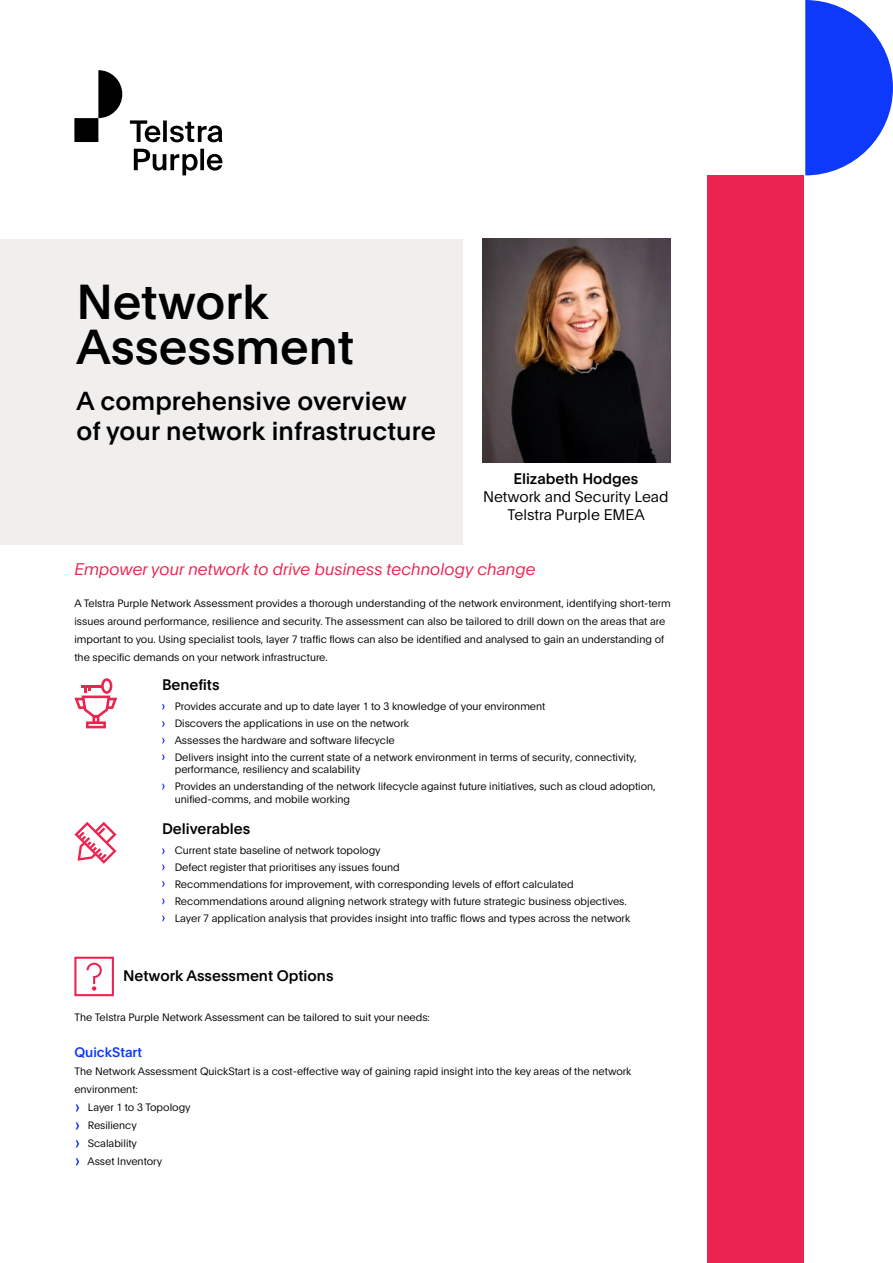
<style>
.page{position:relative;width:893px;height:1263px;background:#fff}
.page>*{position:absolute;margin:0;border:0;box-sizing:border-box;transform-origin:0 0}
.t1{font:500 48px/44.5px "Plain";color:#000}
.t2{font:500 25.5px/30.6px "Plain";letter-spacing:.005em;color:#000}
.t3{font:italic 300 16.5px "Plain";color:#eb244f}
.t4{font:500 15px "Plain";color:#000}
.t5{font:300 15px/18px "Plain";color:#000;text-align:center}
.t6{font:500 13.5px "Plain";color:#0d38fa}
.t7{font:300 10.5px/16.8px "Plain";color:#000}
</style>
<div class="page">
<svg style="left:805px;top:0;width:88px;height:175px"></svg>
<div style="left:707px;top:175px;width:97px;height:1088px;background:#eb2350"></div>
<svg style="left:74px;top:70px;width:149px;height:105px"></svg>
<svg style="left:162px;top:704px;width:3px;height:5px"></svg>
<svg style="left:162px;top:721px;width:3px;height:6px"></svg>
<svg style="left:162px;top:738px;width:3px;height:5px"></svg>
<svg style="left:162px;top:754px;width:3px;height:6px"></svg>
<svg style="left:162px;top:784px;width:3px;height:5px"></svg>
<svg style="left:162px;top:848px;width:3px;height:6px"></svg>
<svg style="left:162px;top:864px;width:3px;height:6px"></svg>
<svg style="left:162px;top:881px;width:3px;height:6px"></svg>
<svg style="left:162px;top:898px;width:3px;height:6px"></svg>
<svg style="left:162px;top:915px;width:3px;height:6px"></svg>
<div style="left:1px;top:239px;width:462px;height:306px;background:#f0efee"></div>
<img style="left:483px;top:239px;width:187px;height:223px">
<svg style="left:74px;top:678px;width:43px;height:50px"></svg>
<svg style="left:75px;top:822px;width:42px;height:42px"></svg>
<svg style="left:74px;top:957px;width:40px;height:39px"></svg>
<svg style="left:76px;top:1104px;width:3px;height:7px"></svg>
<svg style="left:76px;top:1122px;width:3px;height:7px"></svg>
<svg style="left:76px;top:1140px;width:3px;height:7px"></svg>
<svg style="left:76px;top:1158px;width:3px;height:7px"></svg>
<h1 class="t1" style="left:77px;top:278px;width:279px">Network<br>Assessment</h1>
<h2 class="t2" style="left:77px;top:384px;width:361px">A comprehensive overview of your network infrastructure</h2>
<h3 class="t4" style="left:513px;top:468px;width:127px">Elizabeth Hodges</h3>
<h3 class="t5" style="left:483px;top:487px;width:187px">Network and Security Lead<br>Telstra Purple EMEA</h3>
<h3 class="t3" style="left:74px;top:557px;width:463px">Empower your network to drive business technology change</h3>
<p class="t7" style="left:74px;top:594px;width:598px;line-height:18px">A Telstra Purple Network Assessment provides a thorough understanding of the network environment, identifying short-term issues around performance, resilience and security. The assessment can also be tailored to drill down on the areas that are important to you. Using specialist tools, layer 7 traffic flows can also be identified and analysed to gain an understanding of the specific demands on your network infrastructure.</p>
<h3 class="t4" style="left:162px;top:674px;width:59px">Benefits</h3>
<p class="t7" style="left:175px;top:697px;width:464px">Provides accurate and up to date layer 1 to 3 knowledge of your environment<br>Discovers the applications in use on the network<br>Assesses the hardware and software lifecycle<br>Delivers insight into the current state of a network environment in terms of security, connectivity,</p>
<p class="t7" style="left:175px;top:761px;width:483px">performance, resiliency and scalability<br>Provides an understanding of the network lifecycle against future initiatives, such as cloud adoption,</p>
<p class="t7" style="left:175px;top:790px;width:177px">unified-comms, and mobile working</p>
<h3 class="t4" style="left:162px;top:818px;width:90px">Deliverables</h3>
<p class="t7" style="left:175px;top:842px;width:457px">Current state baseline of network topology<br>Defect register that prioritises any issues found<br>Recommendations for improvement, with corresponding levels of effort calculated Recommendations around aligning network strategy with future strategic business objectives.<br>Layer 7 application analysis that provides insight into traffic flows and types across the network</p>
<h3 class="t4" style="left:123px;top:964px;width:212px">Network Assessment Options</h3>
<p class="t7" style="left:74px;top:1009px;width:357px">The Telstra Purple Network Assessment can be tailored to suit your needs:</p>
<p class="t6" style="left:74px;top:1043px;width:69px">QuickStart</p>
<p class="t7" style="left:74px;top:1063px;width:559px">The Network Assessment QuickStart is a cost-effective way of gaining rapid insight into the key areas of the network</p>
<p class="t7" style="left:74px;top:1081px;width:65px">environment:</p>
<p class="t7" style="left:88px;top:1099px;width:104px">Layer 1 to 3 Topology</p>
<p class="t7" style="left:88px;top:1117px;width:51px">Resiliency</p>
<p class="t7" style="left:88px;top:1135px;width:51px">Scalability</p>
<p class="t7" style="left:87px;top:1153px;width:76px">Asset Inventory</p>
</div>
